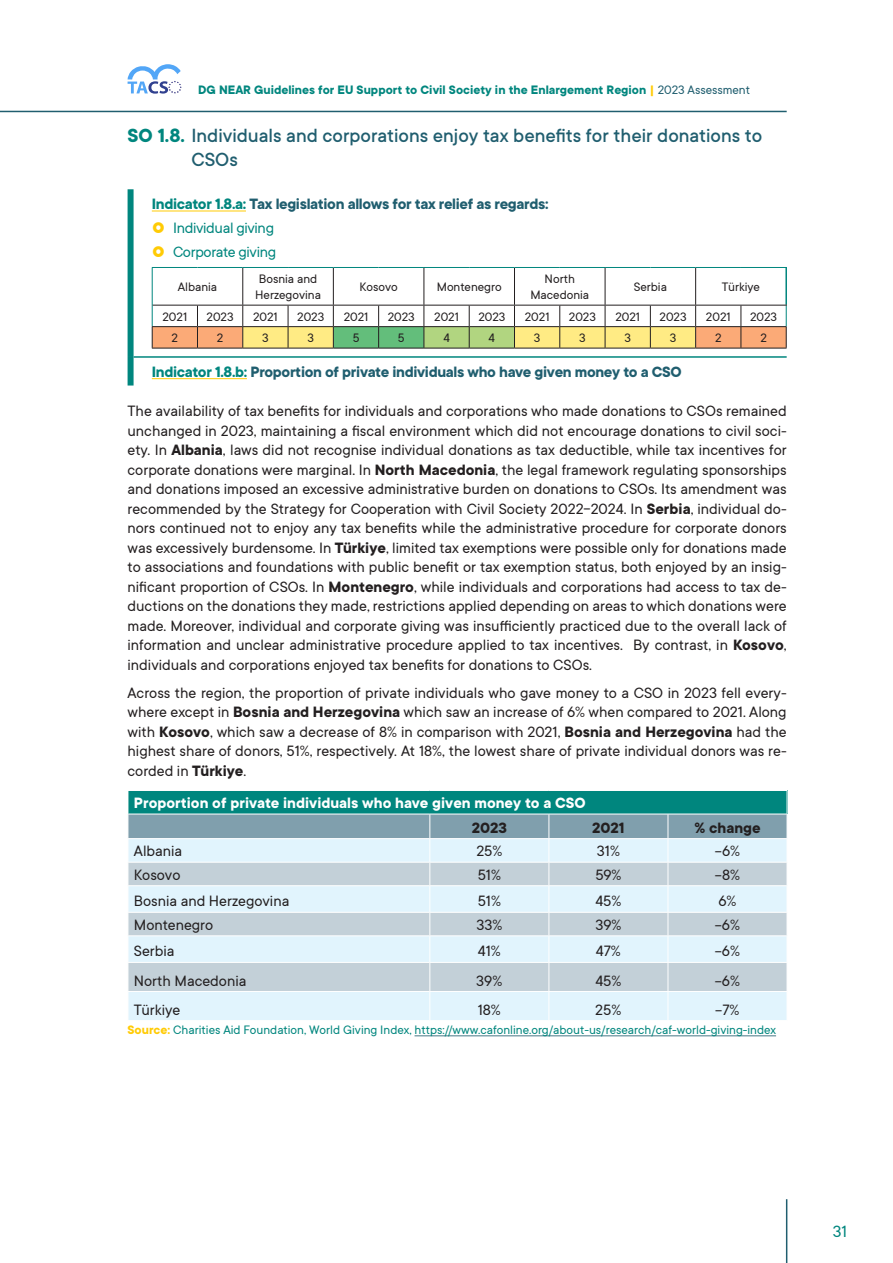
<style>
.page{position:relative;width:893px;height:1263px;background:#fff}
.page>*{position:absolute;margin:0;border:0;box-sizing:border-box;transform-origin:0 0}
.t1{font:500 21px/24px "TT Commons";color:#205e6f}
.t2{font:18px "TT Commons";color:#00867e}
.t3{font:16.5px/19.5px "TT Commons";color:#231f20;text-align:justify}
.t4{font:700 16.5px/23.7px "TT Commons";letter-spacing:-.02em;color:#205e6f}
.t5{font:700 16.5px "TT Commons";color:#fff}
.t6{font:700 16.5px "TT Commons";color:#231f20}
.t7{font:13.5px/16.2px "TT Commons";color:#231f20}
.t8{font:13.5px "TT Commons";color:#00867e}
.t9{font:700 13.5px "TT Commons";color:#00867e}
.s1{color:#ffcb05}
.s2{font-weight:400;color:#205e6f}
.s3{font-weight:700;color:#00867e}
.s4{color:#00867e}
.s5{font-weight:400;color:#00867e}
.s6{font-weight:700}
.s7{font-weight:700;color:#ffcb05}
</style>
<div class="page">
<hr style="left:0;top:111px;width:787px;height:1px;background:#205e6f">
<hr style="left:786px;top:1199px;width:1px;height:64px;background:#205e6f">
<svg style="left:128px;top:64px;width:54px;height:30px"></svg>
<hr style="left:414px;top:1035px;width:362px;height:1px;background:#467886">
<div style="left:128px;top:189px;width:6px;height:168px;background:#00867e"></div>
<div style="left:128px;top:357px;width:6px;height:28px;background:#00867e"></div>
<hr style="left:134px;top:356px;width:653px;height:2px;background:#00867e">
<hr style="left:152px;top:211px;width:94px;height:1px;background:#ffcb05">
<hr style="left:152px;top:268px;width:1px;height:37px;background:#00867e">
<hr style="left:152px;top:267px;width:45px;height:1px;background:#00867e">
<hr style="left:197px;top:267px;width:46px;height:1px;background:#00867e">
<hr style="left:243px;top:267px;width:45px;height:1px;background:#00867e">
<hr style="left:288px;top:267px;width:45px;height:1px;background:#00867e">
<hr style="left:242px;top:268px;width:1px;height:37px;background:#231f20">
<hr style="left:333px;top:267px;width:46px;height:1px;background:#00867e">
<hr style="left:379px;top:267px;width:45px;height:1px;background:#00867e">
<hr style="left:424px;top:267px;width:45px;height:1px;background:#00867e">
<hr style="left:469px;top:267px;width:45px;height:1px;background:#00867e">
<hr style="left:333px;top:268px;width:1px;height:37px;background:#231f20">
<hr style="left:514px;top:267px;width:46px;height:1px;background:#00867e">
<hr style="left:560px;top:267px;width:45px;height:1px;background:#00867e">
<hr style="left:605px;top:267px;width:45px;height:1px;background:#00867e">
<hr style="left:650px;top:267px;width:46px;height:1px;background:#00867e">
<hr style="left:424px;top:268px;width:1px;height:37px;background:#231f20">
<hr style="left:696px;top:267px;width:45px;height:1px;background:#00867e">
<hr style="left:741px;top:267px;width:46px;height:1px;background:#00867e">
<hr style="left:785px;top:268px;width:2px;height:37px;background:#00867e">
<hr style="left:514px;top:268px;width:1px;height:37px;background:#231f20">
<hr style="left:605px;top:268px;width:1px;height:37px;background:#231f20">
<hr style="left:695px;top:268px;width:1px;height:37px;background:#231f20">
<hr style="left:152px;top:348px;width:45px;height:1px;background:#231f20">
<hr style="left:197px;top:348px;width:46px;height:1px;background:#231f20">
<hr style="left:243px;top:348px;width:45px;height:1px;background:#231f20">
<hr style="left:288px;top:348px;width:45px;height:1px;background:#231f20">
<hr style="left:333px;top:348px;width:46px;height:1px;background:#231f20">
<hr style="left:379px;top:348px;width:45px;height:1px;background:#231f20">
<hr style="left:424px;top:348px;width:45px;height:1px;background:#231f20">
<hr style="left:469px;top:348px;width:45px;height:1px;background:#231f20">
<hr style="left:514px;top:348px;width:46px;height:1px;background:#231f20">
<hr style="left:560px;top:348px;width:45px;height:1px;background:#231f20">
<hr style="left:605px;top:348px;width:45px;height:1px;background:#231f20">
<hr style="left:650px;top:348px;width:46px;height:1px;background:#231f20">
<hr style="left:696px;top:348px;width:45px;height:1px;background:#231f20">
<hr style="left:741px;top:348px;width:46px;height:1px;background:#231f20">
<svg style="left:152px;top:305px;width:635px;height:43px"></svg>
<hr style="left:152px;top:378px;width:95px;height:1px;background:#ffcb05">
<svg style="left:128px;top:791px;width:660px;height:229px;background:#b8d5dc"></svg>
<p class="t9" style="left:198px;top:82px;width:553px">DG NEAR Guidelines for EU Support to Civil Society in the Enlargement Region <span class="s1">|</span> <span class="s2">2023 Assessment</span></p>
<p class="t1" style="left:191px;top:124px;width:572px;text-indent:-64px"><span class="s3">SO 1.8.</span> Individuals and corporations enjoy tax benefits for their donations to<br>CSOs</p>
<p class="t4" style="left:173px;top:193px;width:377px;text-indent:-21px"><span class="s4">Indicator 1.8.a:</span> Tax legislation allows for tax relief as regards:<br><span class="s5">Individual giving<br>Corporate giving</span></p>
<p class="t7" style="left:178px;top:279px;width:41px">Albania</p>
<p class="t7" style="left:255px;top:271px;width:67px">Bosnia and<br>Herzegovina</p>
<p class="t7" style="left:360px;top:279px;width:40px">Kosovo</p>
<p class="t7" style="left:437px;top:279px;width:66px">Montenegro</p>
<p class="t7" style="left:530px;top:271px;width:60px;text-align:center">North<br>Macedonia</p>
<p class="t7" style="left:634px;top:279px;width:35px">Serbia</p>
<p class="t7" style="left:722px;top:279px;width:40px">Türkiye</p>
<p class="t7" style="left:162px;top:308px;width:26px">2021</p>
<p class="t7" style="left:207px;top:308px;width:29px">2023</p>
<p class="t7" style="left:253px;top:308px;width:26px">2021</p>
<p class="t7" style="left:297px;top:308px;width:29px">2023</p>
<p class="t7" style="left:344px;top:308px;width:26px">2021</p>
<p class="t7" style="left:388px;top:308px;width:29px">2023</p>
<p class="t7" style="left:434px;top:308px;width:26px">2021</p>
<p class="t7" style="left:478px;top:308px;width:29px">2023</p>
<p class="t7" style="left:525px;top:308px;width:26px">2021</p>
<p class="t7" style="left:569px;top:308px;width:29px">2023</p>
<p class="t7" style="left:615px;top:308px;width:26px">2021</p>
<p class="t7" style="left:659px;top:308px;width:29px">2023</p>
<p class="t7" style="left:706px;top:308px;width:26px">2021</p>
<p class="t7" style="left:750px;top:308px;width:29px">2023</p>
<p class="t7" style="left:172px;top:330px;width:8px">2</p>
<p class="t7" style="left:217px;top:330px;width:8px">2</p>
<p class="t7" style="left:262px;top:330px;width:8px">3</p>
<p class="t7" style="left:307px;top:330px;width:8px">3</p>
<p class="t7" style="left:353px;top:330px;width:8px">5</p>
<p class="t7" style="left:398px;top:330px;width:8px">5</p>
<p class="t7" style="left:443px;top:330px;width:8px">4</p>
<p class="t7" style="left:489px;top:330px;width:8px">4</p>
<p class="t7" style="left:534px;top:330px;width:8px">3</p>
<p class="t7" style="left:579px;top:330px;width:8px">3</p>
<p class="t7" style="left:624px;top:330px;width:8px">3</p>
<p class="t7" style="left:670px;top:330px;width:8px">3</p>
<p class="t7" style="left:715px;top:330px;width:8px">2</p>
<p class="t7" style="left:760px;top:330px;width:8px">2</p>
<p class="t4" style="left:152px;top:360px;width:531px"><span class="s4">Indicator 1.8.b:</span> Proportion of private individuals who have given money to a CSO</p>
<p class="t3" style="left:128px;top:401px;width:661px">The availability of tax benefits for individuals and corporations who made donations to CSOs remained unchanged in 2023, maintaining a fiscal environment which did not encourage donations to civil soci&shy;ety. In <span class="s6">Albania</span>, laws did not recognise individual donations as tax deductible, while tax incentives for corporate donations were marginal. In <span class="s6">North Macedonia</span>, the legal framework regulating sponsorships and donations imposed an excessive administrative burden on donations to CSOs. Its amendment was recommended by the Strategy for Cooperation with Civil Society 2022-2024. In <span class="s6">Serbia</span>, individual do&shy;nors continued not to enjoy any tax benefits while the administrative procedure for corporate donors was excessively burdensome. In <span class="s6">Türkiye</span>, limited tax exemptions were possible only for donations made to associations and foundations with public benefit or tax exemption status, both enjoyed by an insig&shy;nificant proportion of CSOs. In <span class="s6">Montenegro</span>, while individuals and corporations had access to tax de&shy;ductions on the donations they made, restrictions applied depending on areas to which donations were made. Moreover, individual and corporate giving was insufficiently practiced due to the overall lack of information and unclear administrative procedure applied to tax incentives. By contrast, in <span class="s6">Kosovo</span>, individuals and corporations enjoyed tax benefits for donations to CSOs.</p>
<p class="t3" style="left:128px;top:683px;width:661px">Across the region, the proportion of private individuals who gave money to a CSO in 2023 fell every&shy;where except in <span class="s6">Bosnia and Herzegovina</span> which saw an increase of 6% when compared to 2021. Along with <span class="s6">Kosovo</span>, which saw a decrease of 8% in comparison with 2021, <span class="s6">Bosnia and Herzegovina</span> had the highest share of donors, 51%, respectively. At 18%, the lowest share of private individual donors was re&shy;corded in <span class="s6">Türkiye</span>.</p>
<p class="t5" style="left:134px;top:794px;width:453px">Proportion of private individuals who have given money to a CSO</p>
<p class="t6" style="left:472px;top:818px;width:37px">2023</p>
<p class="t6" style="left:592px;top:818px;width:34px">2021</p>
<p class="t6" style="left:694px;top:818px;width:68px">% change</p>
<p class="t3" style="left:134px;top:841px;width:50px">Albania</p>
<p class="t3" style="left:476px;top:841px;width:28px">25%</p>
<p class="t3" style="left:597px;top:841px;width:25px">31%</p>
<p class="t3" style="left:715px;top:841px;width:27px">-6%</p>
<p class="t3" style="left:134px;top:865px;width:48px">Kosovo</p>
<p class="t3" style="left:478px;top:865px;width:25px">51%</p>
<p class="t3" style="left:595px;top:865px;width:28px">59%</p>
<p class="t3" style="left:715px;top:865px;width:27px">-8%</p>
<p class="t3" style="left:134px;top:892px;width:157px">Bosnia and Herzegovina</p>
<p class="t3" style="left:478px;top:892px;width:25px">51%</p>
<p class="t3" style="left:595px;top:892px;width:28px">45%</p>
<p class="t3" style="left:718px;top:892px;width:20px">6%</p>
<p class="t3" style="left:134px;top:915px;width:81px">Montenegro</p>
<p class="t3" style="left:476px;top:915px;width:27px">33%</p>
<p class="t3" style="left:595px;top:915px;width:28px">39%</p>
<p class="t3" style="left:715px;top:915px;width:27px">-6%</p>
<p class="t3" style="left:134px;top:942px;width:42px">Serbia</p>
<p class="t3" style="left:478px;top:942px;width:24px">41%</p>
<p class="t3" style="left:596px;top:942px;width:26px">47%</p>
<p class="t3" style="left:715px;top:942px;width:27px">-6%</p>
<p class="t3" style="left:134px;top:971px;width:114px">North Macedonia</p>
<p class="t3" style="left:476px;top:971px;width:28px">39%</p>
<p class="t3" style="left:595px;top:971px;width:28px">45%</p>
<p class="t3" style="left:715px;top:971px;width:27px">-6%</p>
<p class="t3" style="left:134px;top:1000px;width:48px">Türkiye</p>
<p class="t3" style="left:478px;top:1000px;width:25px">18%</p>
<p class="t3" style="left:595px;top:1000px;width:28px">25%</p>
<p class="t3" style="left:715px;top:1000px;width:26px">-7%</p>
<p class="t8" style="left:128px;top:1023px;width:650px"><span class="s7">Source:</span> Charities Aid Foundation, World Giving Index, https://www.cafonline.org/about-us/research/caf-world-giving-index</p>
<p class="t2" style="left:833px;top:1222px;width:16px">31</p>
</div>
